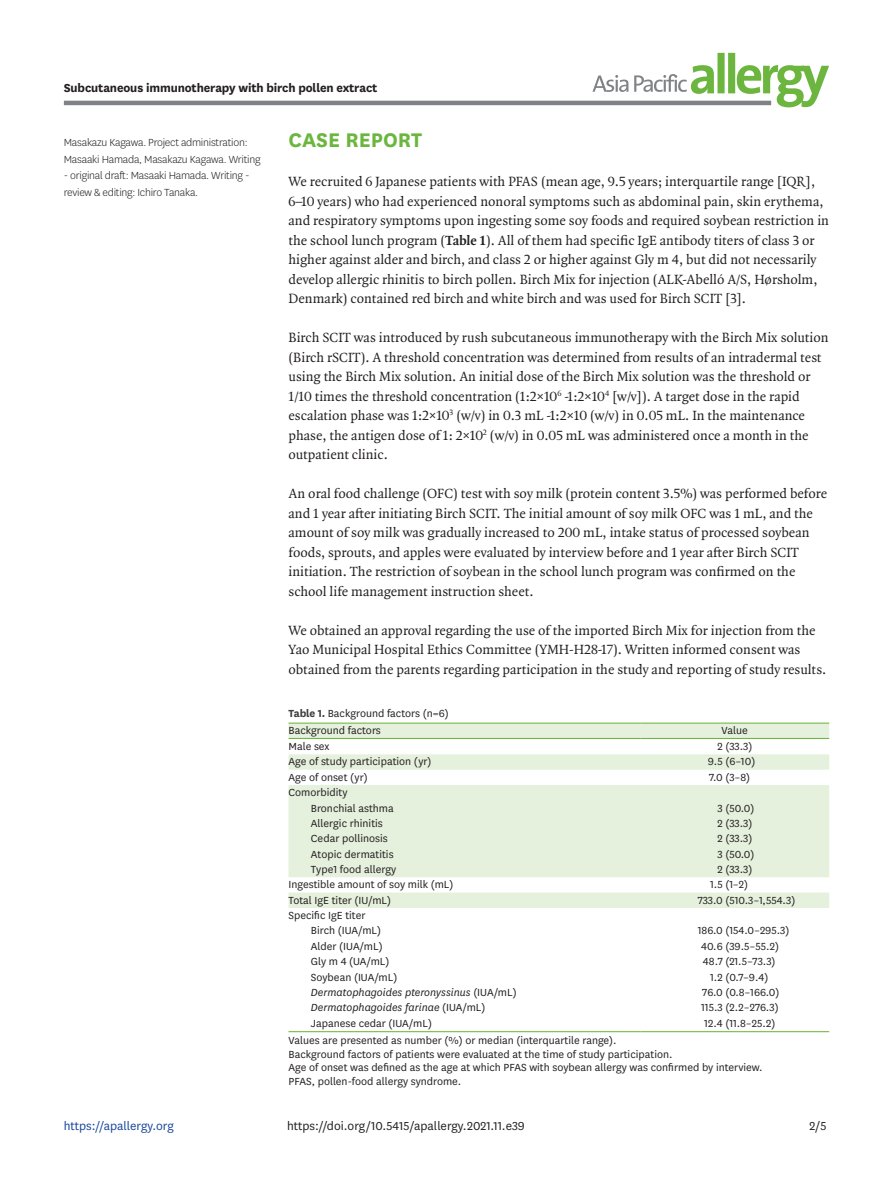
<style>
.page{position:relative;width:893px;height:1191px;background:#fff}
.page>*{position:absolute;margin:0;border:0;box-sizing:border-box;transform-origin:0 0}
.body_title1{font:700 23.1px "National";color:#6cb640}
.body_p{font:14.25px/19.5px "Quadraat OT";color:#231f20}
.body_p_first{font:14.25px/19.5px "Quadraat OT";color:#231f20}
.doi_running_footer{font:13.5px "National";color:#231f20}
.alt-title-type{font:700 13.5px "National";letter-spacing:-.01em;color:#231f20}
.t1{font:13.5px "National";color:#18469d}
.tbody_entry{font:12px "National";color:#231f20}
.table-wrap-foot_p{font:12px "National";color:#231f20}
.conflict_p{font:300 12px/16.5px "National";letter-spacing:-.02em;color:#231f20}
.tbody_entry-2{font:italic 12px "National";color:#231f20}
.table-wrap-foot_p_fi{font:12px "National";color:#231f20}
.table-wrap_caption{font:12px "National";color:#231f20}
.thead_entry{font:12px "National";color:#231f20}
.s1{font-weight:700}
.s2{font-weight:700;color:#3e3e3f}
.s3{font-style:normal}
</style>
<div class="page">
<hr style="left:64px;top:101px;width:707px;height:4px;background:#808285">
<svg style="left:592px;top:53px;width:237px;height:54px"></svg>
<svg style="left:289px;top:723px;width:540px;height:185px;fill:#e5f0dd"></svg>
<svg style="left:289px;top:722px;width:22px;height:1px"></svg>
<hr style="left:311px;top:722px;width:329px;height:1px;background:#6cb640">
<hr style="left:640px;top:722px;width:189px;height:1px;background:#6cb640">
<svg style="left:289px;top:738px;width:22px;height:1px"></svg>
<hr style="left:311px;top:738px;width:329px;height:1px;background:#6cb640">
<hr style="left:640px;top:738px;width:189px;height:1px;background:#6cb640">
<svg style="left:289px;top:1031px;width:22px;height:1px"></svg>
<hr style="left:311px;top:1031px;width:329px;height:1px;background:#6cb640">
<hr style="left:640px;top:1031px;width:189px;height:1px;background:#6cb640">
<p class="alt-title-type" style="left:64px;top:78px;width:315px">Subcutaneous immunotherapy with birch pollen extract</p>
<p class="conflict_p" style="left:64px;top:134px;width:198px">Masakazu Kagawa. Project administration:<br>Masaaki Hamada, Masakazu Kagawa. Writing</p>
<p class="conflict_p" style="left:64px;top:167px;width:187px">- original draft: Masaaki Hamada. Writing - review &amp; editing: Ichiro Tanaka.</p>
<p class="body_title1" style="left:289px;top:124px;width:135px">CASE REPORT</p>
<p class="body_p_first" style="left:289px;top:172px;width:542px">We recruited 6 Japanese patients with PFAS (mean age, 9.5 years; interquartile range [IQR], 6–10 years) who had experienced nonoral symptoms such as abdominal pain, skin erythema, and respiratory symptoms upon ingesting some soy foods and required soybean restriction in the school lunch program (<span class="s1">Table 1</span>). All of them had specific IgE antibody titers of class 3 or higher against alder and birch, and class 2 or higher against Gly m 4, but did not necessarily develop allergic rhinitis to birch pollen. Birch Mix for injection (ALK-Abelló A/S, Hørsholm, Denmark) contained red birch and white birch and was used for Birch SCIT [3].</p>
<p class="body_p" style="left:289px;top:328px;width:542px">Birch SCIT was introduced by rush subcutaneous immunotherapy with the Birch Mix solution (Birch rSCIT). A threshold concentration was determined from results of an intradermal test using the Birch Mix solution. An initial dose of the Birch Mix solution was the threshold or 1/10 times the threshold concentration (1:2×10<sup>6</sup> -1:2×10<sup>4</sup> [w/v]). A target dose in the rapid escalation phase was 1:2×10<sup>3</sup> (w/v) in 0.3 mL -1:2×10 (w/v) in 0.05 mL. In the maintenance phase, the antigen dose of 1: 2×10<sup>2</sup> (w/v) in 0.05 mL was administered once a month in the outpatient clinic.</p>
<p class="body_p" style="left:289px;top:484px;width:540px">An oral food challenge (OFC) test with soy milk (protein content 3.5%) was performed before and 1 year after initiating Birch SCIT. The initial amount of soy milk OFC was 1 mL, and the amount of soy milk was gradually increased to 200 mL, intake status of processed soybean foods, sprouts, and apples were evaluated by interview before and 1 year after Birch SCIT initiation. The restriction of soybean in the school lunch program was confirmed on the school life management instruction sheet.</p>
<p class="body_p" style="left:289px;top:620px;width:539px">We obtained an approval regarding the use of the imported Birch Mix for injection from the<br>Yao Municipal Hospital Ethics Committee (YMH-H28-17). Written informed consent was obtained from the parents regarding participation in the study and reporting of study results.</p>
<p class="table-wrap_caption" style="left:289px;top:705px;width:162px"><span class="s2">Table 1.</span> Background factors (n=6)</p>
<p class="thead_entry" style="left:289px;top:722px;width:94px">Background factors</p>
<p class="thead_entry" style="left:721px;top:722px;width:28px">Value</p>
<p class="tbody_entry" style="left:289px;top:738px;width:42px">Male sex</p>
<p class="tbody_entry" style="left:717px;top:738px;width:36px">2 (33.3)</p>
<p class="tbody_entry" style="left:289px;top:754px;width:144px">Age of study participation (yr)</p>
<p class="tbody_entry" style="left:708px;top:754px;width:49px">9.5 (6–10)</p>
<p class="tbody_entry" style="left:289px;top:769px;width:81px">Age of onset (yr)</p>
<p class="tbody_entry" style="left:709px;top:769px;width:43px">7.0 (3–8)</p>
<p class="tbody_entry" style="left:289px;top:784px;width:61px">Comorbidity</p>
<p class="tbody_entry" style="left:311px;top:800px;width:84px">Bronchial asthma</p>
<p class="tbody_entry" style="left:717px;top:800px;width:38px">3 (50.0)</p>
<p class="tbody_entry" style="left:311px;top:815px;width:73px">Allergic rhinitis</p>
<p class="tbody_entry" style="left:717px;top:815px;width:36px">2 (33.3)</p>
<p class="tbody_entry" style="left:311px;top:830px;width:78px">Cedar pollinosis</p>
<p class="tbody_entry" style="left:717px;top:830px;width:36px">2 (33.3)</p>
<p class="tbody_entry" style="left:311px;top:846px;width:84px">Atopic dermatitis</p>
<p class="tbody_entry" style="left:717px;top:846px;width:38px">3 (50.0)</p>
<p class="tbody_entry" style="left:311px;top:861px;width:87px">Type1 food allergy</p>
<p class="tbody_entry" style="left:717px;top:861px;width:36px">2 (33.3)</p>
<p class="tbody_entry" style="left:289px;top:877px;width:166px">Ingestible amount of soy milk (mL)</p>
<p class="tbody_entry" style="left:710px;top:877px;width:39px">1.5 (1–2)</p>
<p class="tbody_entry" style="left:289px;top:892px;width:104px">Total IgE titer (IU/mL)</p>
<p class="tbody_entry" style="left:698px;top:892px;width:99px">733.0 (510.3–1,554.3)</p>
<p class="tbody_entry" style="left:289px;top:907px;width:78px">Specific IgE titer</p>
<p class="tbody_entry" style="left:311px;top:923px;width:72px">Birch (IUA/mL)</p>
<p class="tbody_entry" style="left:698px;top:923px;width:93px">186.0 (154.0–295.3)</p>
<p class="tbody_entry" style="left:311px;top:938px;width:73px">Alder (IUA/mL)</p>
<p class="tbody_entry" style="left:701px;top:938px;width:80px">40.6 (39.5–55.2)</p>
<p class="tbody_entry" style="left:311px;top:953px;width:80px">Gly m 4 (UA/mL)</p>
<p class="tbody_entry" style="left:703px;top:953px;width:74px">48.7 (21.5–73.3)</p>
<p class="tbody_entry" style="left:311px;top:969px;width:88px">Soybean (IUA/mL)</p>
<p class="tbody_entry" style="left:710px;top:969px;width:60px">1.2 (0.7–9.4)</p>
<p class="tbody_entry-2" style="left:311px;top:984px;width:207px">Dermatophagoides pteronyssinus <span class="s3">(IUA/mL)</span></p>
<p class="tbody_entry" style="left:702px;top:984px;width:79px">76.0 (0.8–166.0)</p>
<p class="tbody_entry-2" style="left:311px;top:1000px;width:176px">Dermatophagoides farinae <span class="s3">(IUA/mL)</span></p>
<p class="tbody_entry" style="left:701px;top:999px;width:79px">115.3 (2.2–276.3)</p>
<p class="tbody_entry" style="left:311px;top:1015px;width:122px">Japanese cedar (IUA/mL)</p>
<p class="tbody_entry" style="left:704px;top:1015px;width:73px">12.4 (11.8–25.2)</p>
<p class="table-wrap-foot_p_fi" style="left:289px;top:1032px;width:330px">Values are presented as number (%) or median (interquartile range).</p>
<p class="table-wrap-foot_p" style="left:289px;top:1046px;width:385px">Background factors of patients were evaluated at the time of study participation.</p>
<p class="table-wrap-foot_p" style="left:289px;top:1059px;width:476px">Age of onset was defined as the age at which PFAS with soybean allergy was confirmed by interview.</p>
<p class="table-wrap-foot_p" style="left:289px;top:1073px;width:174px">PFAS, pollen-food allergy syndrome.</p>
<p class="t1" style="left:64px;top:1116px;width:112px">https://apallergy.org</p>
<p class="doi_running_footer" style="left:287px;top:1116px;width:239px">https://doi.org/10.5415/apallergy.2021.11.e39</p>
<p class="doi_running_footer" style="left:809px;top:1116px;width:19px">2/5</p>
</div>
